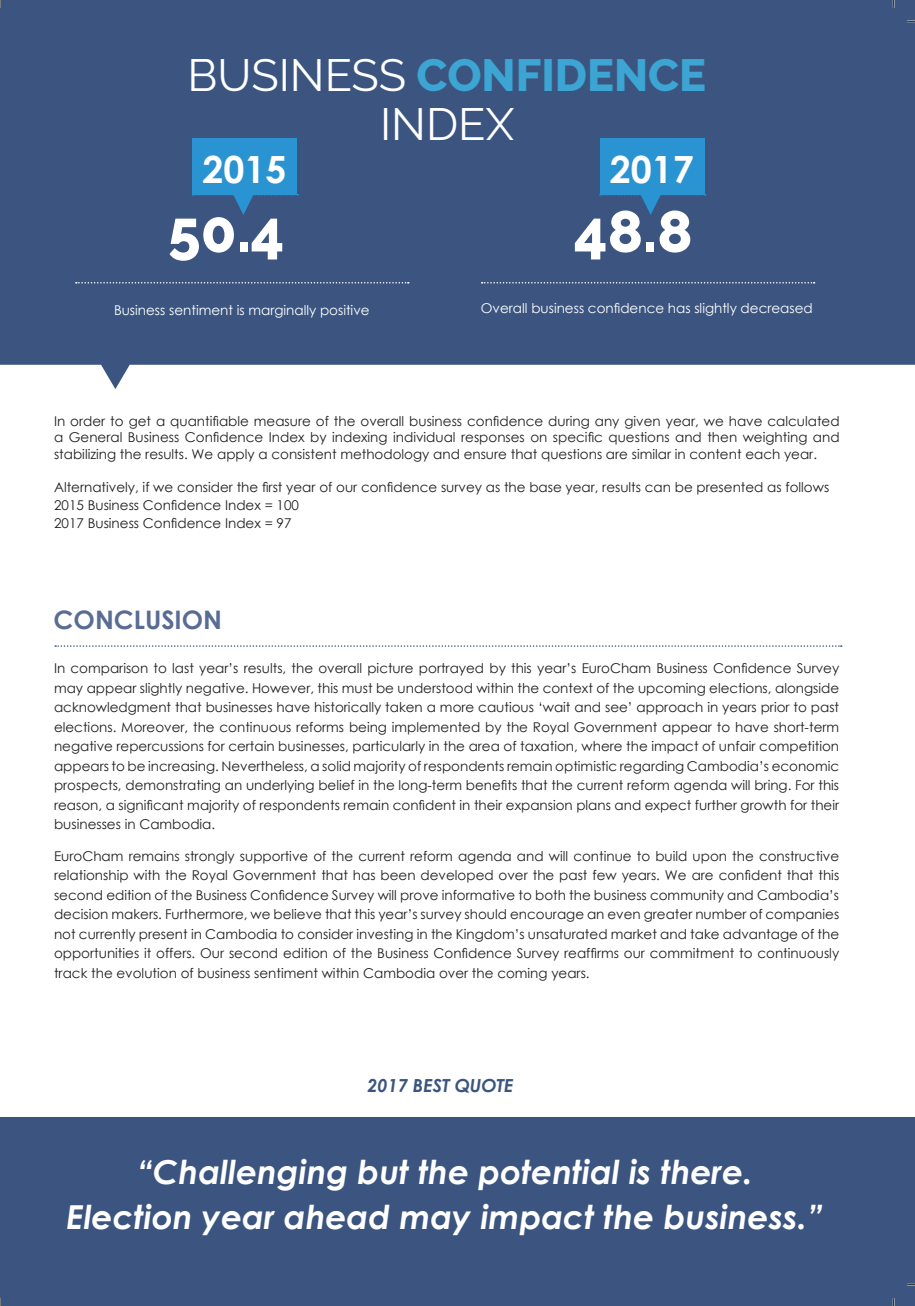
<style>
.page{position:relative;width:915px;height:1306px;background:#fff}
.page>*{position:absolute;margin:0;border:0;box-sizing:border-box;transform-origin:0 0}
.t1{font:800 58.5px "Raleway";color:#fff}
.t2{font:45px/49.5px "Raleway";color:#fff;text-align:center}
.t3{font:700 37.5px "Century Gothic";color:#fff}
.t4{font:italic 700 33px/45px "Century Gothic";color:#fff;text-align:center}
.t5{font:700 25.5px "Century Gothic";color:#596c94}
.t6{font:italic 700 18px "Century Gothic";color:#3b5580}
.t7{font:13.5px/19.5px "Century Gothic";color:#231f20;text-align:justify}
.t8{font:13.5px "Century Gothic";color:#fff}
.s1{font-weight:800;color:#3ca5d3}
</style>
<div class="page">
<div style="left:0;top:1117px;width:914px;height:188px;background:#3b5580"></div>
<div style="left:0;top:0;width:914px;height:389px;background:#3b5580"></div>
<div style="left:192px;top:139px;width:105px;height:56px;background:#2a93d1"></div>
<div style="left:599px;top:139px;width:105px;height:56px;background:#2a93d1"></div>
<svg style="left:76px;top:282px;width:332px;height:1px"></svg>
<svg style="left:481px;top:282px;width:333px;height:1px"></svg>
<svg style="left:192px;top:194px;width:106px;height:21px;background:#385d8b"></svg>
<svg style="left:599px;top:194px;width:106px;height:21px;background:#385d8b"></svg>
<svg style="left:55px;top:645px;width:786px;height:2px"></svg>
<svg style="left:906px;top:20px;width:8px;height:2px"></svg>
<svg style="left:907px;top:1283px;width:7px;height:2px"></svg>
<svg style="left:892px;top:0;width:2px;height:8px"></svg>
<svg style="left:892px;top:1298px;width:2px;height:7px"></svg>
<h2 class="t2" style="left:187px;top:50px;width:520px">BUSINESS <span class="s1">CONFIDENCE<br></span>INDEX</h2>
<h3 class="t3" style="left:202px;top:141px;width:85px">2015</h3>
<h3 class="t3" style="left:609px;top:141px;width:85px">2017</h3>
<h1 class="t1" style="left:168px;top:198px;width:118px">50.4</h1>
<h1 class="t1" style="left:573px;top:198px;width:120px">48.8</h1>
<p class="t8" style="left:114px;top:300px;width:257px">Business sentiment is marginally positive</p>
<p class="t8" style="left:480px;top:299px;width:333px">Overall business confidence has slightly decreased</p>
<p class="t7" style="left:54px;top:412px;width:786px;line-height:16.5px">In order to get a quantifiable measure of the overall business confidence during any given year, we have calculated a General Business Confidence Index by indexing individual responses on specific questions and then weighting and stabilizing the results. We apply a consistent methodology and ensure that questions are similar in content each year.</p>
<p class="t7" style="left:54px;top:477px;width:776px;line-height:18px;text-align:left">Alternatively, if we consider the first year of our confidence survey as the base year, results can be presented as follows<br>2015 Business Confidence Index = 100<br>2017 Business Confidence Index = 97</p>
<h3 class="t5" style="left:54px;top:600px;width:170px">CONCLUSION</h3>
<p class="t7" style="left:54px;top:658px;width:786px">In comparison to last year’s results, the overall picture portrayed by this year’s EuroCham Business Confidence Survey may appear slightly negative. However, this must be understood within the context of the upcoming elections, alongside acknowledgment that businesses have historically taken a more cautious ‘wait and see’ approach in years prior to past elections. Moreover, the continuous reforms being implemented by the Royal Government appear to have short-term negative repercussions for certain businesses, particularly in the area of taxation, where the impact of unfair competition appears to be increasing. Nevertheless, a solid majority of respondents remain optimistic regarding Cambodia’s economic prospects, demonstrating an underlying belief in the long-term benefits that the current reform agenda will bring. For this reason, a significant majority of respondents remain confident in their expansion plans and expect further growth for their businesses in Cambodia.</p>
<p class="t7" style="left:54px;top:845px;width:786px">EuroCham remains strongly supportive of the current reform agenda and will continue to build upon the constructive relationship with the Royal Government that has been developed over the past few years. We are confident that this second edition of the Business Confidence Survey will prove informative to both the business community and Cambodia’s decision makers. Furthermore, we believe that this year’s survey should encourage an even greater number of companies not currently present in Cambodia to consider investing in the Kingdom’s unsaturated market and take advantage of the opportunities it offers. Our second edition of the Business Confidence Survey reaffirms our commitment to continuously track the evolution of business sentiment within Cambodia over the coming years.</p>
<h3 class="t6" style="left:367px;top:1071px;width:147px">2017 BEST QUOTE</h3>
<h3 class="t4" style="left:66px;top:1148px;width:757px">“Challenging but the potential is there.<br>Election year ahead may impact the business.”</h3>
</div>
